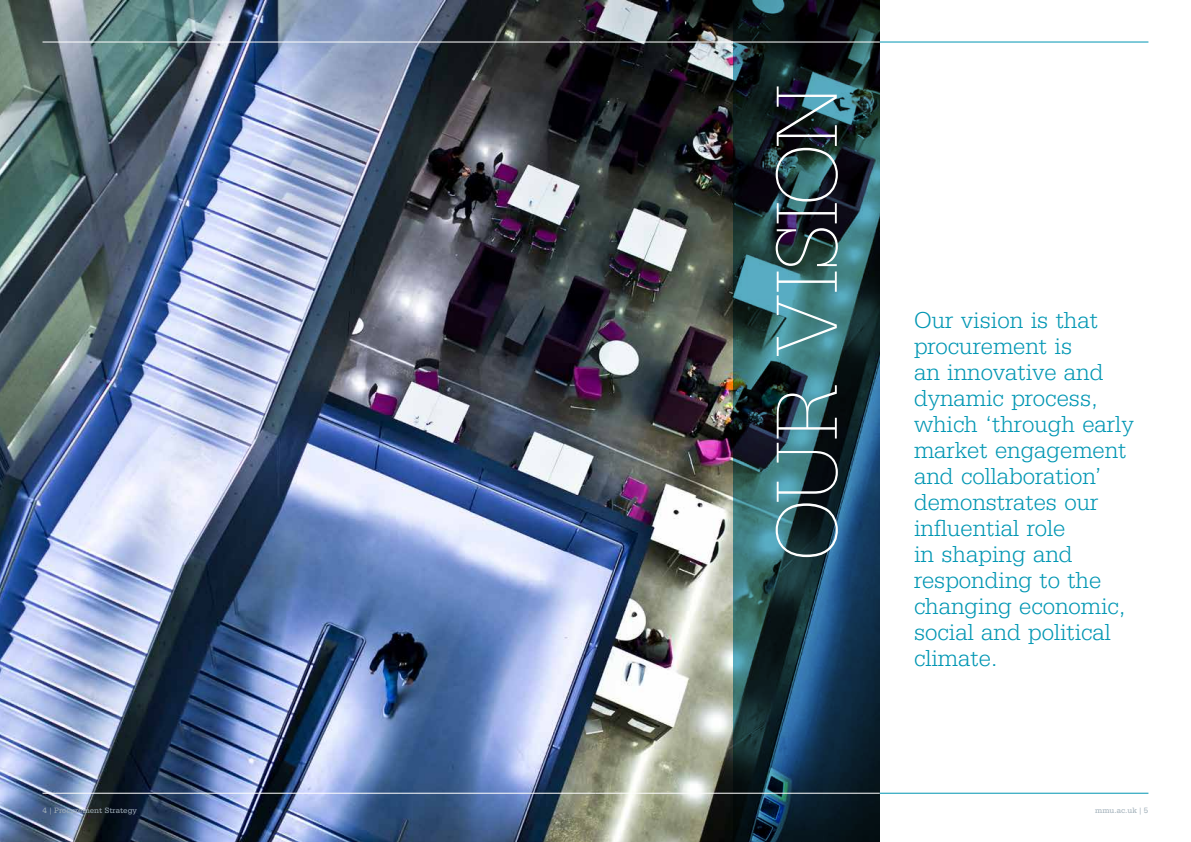
<style>
.page{position:relative;width:1191px;height:842px;background:#fff}
.page>*{position:absolute;margin:0;border:0;box-sizing:border-box;transform-origin:0 0}
.t1{font:200 90px "Serifa BEFOP";letter-spacing:-.01em;color:#fff}
.t2{font:300 24px/26px "Serifa BEFOP";color:#0096b3}
.t3{font:8px "Serifa BEFOP";color:#a0afb9}
</style>
<div class="page">
<img style="left:0;top:0;width:733px;height:842px">
<svg style="left:733px;top:0;width:146px;height:842px;background:#1f404c"></svg>
<hr style="left:43px;top:42px;width:552px;height:1px;background:#fff">
<hr style="left:43px;top:793px;width:552px;height:1px;background:#fff">
<hr style="left:879px;top:42px;width:269px;height:1px;background:#0096b3">
<hr style="left:595px;top:42px;width:284px;height:1px;background:#fff">
<hr style="left:879px;top:793px;width:269px;height:1px;background:#0096b3">
<hr style="left:595px;top:793px;width:284px;height:1px;background:#fff">
<h1 class="t1" style="left:757px;top:561px;width:478px;rotate:-90deg">OUR VISION</h1>
<p class="t2" style="left:914px;top:307px;width:221px">Our vision is that procurement is<br>an innovative and dynamic process, which ‘through early market engagement and collaboration’ demonstrates our influential role<br>in shaping and responding to the changing economic, social and political climate.</p>
<p class="t3" style="left:43px;top:806px;width:96px">4 | Procurement Strategy</p>
<p class="t3" style="left:1095px;top:806px;width:55px">mmu.ac.uk | 5</p>
</div>
